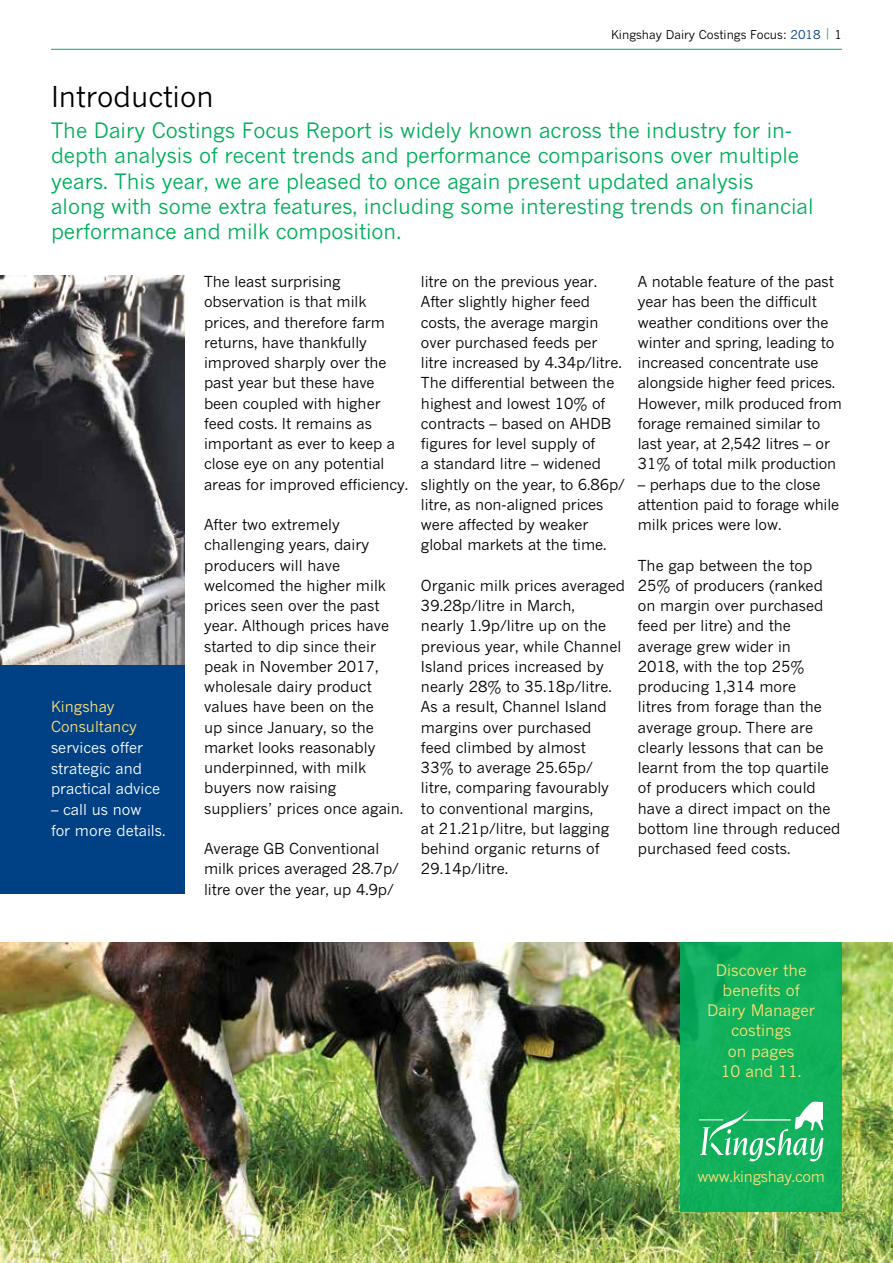
<style>
.page{position:relative;width:893px;height:1263px;background:#fff}
.page>*{position:absolute;margin:0;border:0;box-sizing:border-box;transform-origin:0 0}
.t1{font:28.5px "News Gothic MT Std";color:#000}
.t2{font:21px/25.2px "News Gothic MT Std";color:#00ae5b}
.t3{font:15.75px/20.2px "News Gothic MT Std";color:#ffe075;text-align:center}
.t4{font:15px/20.2px "News Gothic MT Std";color:#000}
.t5{font:15px/20.7px "News Gothic MT Std";color:#fff}
.t6{font:15px/20.7px "News Gothic MT Std";color:#ffe075}
.t7{font:15px "News Gothic MT Std";letter-spacing:-.02em;color:#ffe075}
.t8{font:12px "News Gothic MT Std";color:#000}
.s1{color:#004185}
.s2{color:#00ae5b}
</style>
<div class="page">
<div style="left:0;top:336px;width:185px;height:558px;background:#004185"></div>
<img style="left:0;top:276px;width:185px;height:388px">
<hr style="left:51px;top:49px;width:791px;height:1px;background:#00ae5b">
<img style="left:0;top:942px;width:893px;height:321px">
<svg style="left:680px;top:942px;width:162px;height:270px;background:#10af5b"></svg>
<svg style="left:699px;top:1102px;width:124px;height:59px"></svg>
<p class="t8" style="left:611px;top:27px;width:232px">Kingshay Dairy Costings Focus: <span class="s1">2018</span> <span class="s2">|</span> 1</p>
<h1 class="t1" style="left:51px;top:79px;width:164px">Introduction</h1>
<p class="t2" style="left:51px;top:118px;width:764px">The Dairy Costings Focus Report is widely known across the industry for in&shy;depth analysis of recent trends and performance comparisons over multiple years. This year, we are pleased to once again present updated analysis<br>along with some extra features, including some interesting trends on financial performance and milk composition.</p>
<p class="t4" style="left:204px;top:271px;width:206px">The least surprising observation is that milk prices, and therefore farm returns, have thankfully improved sharply over the past year but these have been coupled with higher feed costs. It remains as important as ever to keep a close eye on any potential areas for improved efficiency.</p>
<p class="t4" style="left:204px;top:514px;width:201px">After two extremely challenging years, dairy producers will have welcomed the higher milk prices seen over the past year. Although prices have started to dip since their peak in November 2017, wholesale dairy product values have been on the<br>up since January, so the market looks reasonably underpinned, with milk buyers now raising suppliers’ prices once again.</p>
<p class="t4" style="left:204px;top:838px;width:196px">Average GB Conventional milk prices averaged 28.7p/ litre over the year, up 4.9p/</p>
<p class="t4" style="left:638px;top:271px;width:206px">A notable feature of the past year has been the difficult weather conditions over the winter and spring, leading to increased concentrate use alongside higher feed prices.<br>However, milk produced from forage remained similar to last year, at 2,542 litres – or<br>31% of total milk production</p>
<p class="t4" style="left:638px;top:474px;width:203px">– perhaps due to the close attention paid to forage while milk prices were low.</p>
<p class="t4" style="left:638px;top:555px;width:204px">The gap between the top<br>25% of producers (ranked on margin over purchased feed per litre) and the average grew wider in<br>2018, with the top 25% producing 1,314 more<br>litres from forage than the average group. There are clearly lessons that can be learnt from the top quartile of producers which could have a direct impact on the bottom line through reduced purchased feed costs.</p>
<p class="t4" style="left:421px;top:271px;width:206px">litre on the previous year.<br>After slightly higher feed costs, the average margin over purchased feeds per litre increased by 4.34p/litre.<br>The differential between the highest and lowest 10% of contracts – based on AHDB figures for level supply of<br>a standard litre – widened slightly on the year, to 6.86p/ litre, as non-aligned prices were affected by weaker global markets at the time.</p>
<p class="t4" style="left:421px;top:575px;width:206px">Organic milk prices averaged<br>39.28p/litre in March,<br>nearly 1.9p/litre up on the previous year, while Channel<br>Island prices increased by nearly 28% to 35.18p/litre.<br>As a result, Channel Island margins over purchased feed climbed by almost<br>33% to average 25.65p/ litre, comparing favourably to conventional margins,<br>at 21.21p/litre, but lagging behind organic returns of<br>29.14p/litre.</p>
<p class="t6" style="left:51px;top:695px;width:87px">Kingshay<br>Consultancy</p>
<p class="t5" style="left:51px;top:737px;width:111px">services offer strategic and practical advice</p>
<p class="t5" style="left:51px;top:799px;width:116px">– call us now<br>for more details.</p>
<p class="t3" style="left:707px;top:959px;width:109px">Discover the benefits of<br>Dairy Manager costings<br>on pages<br>10 and 11.</p>
<p class="t7" style="left:697px;top:1168px;width:129px">www.kingshay.com</p>
</div>
